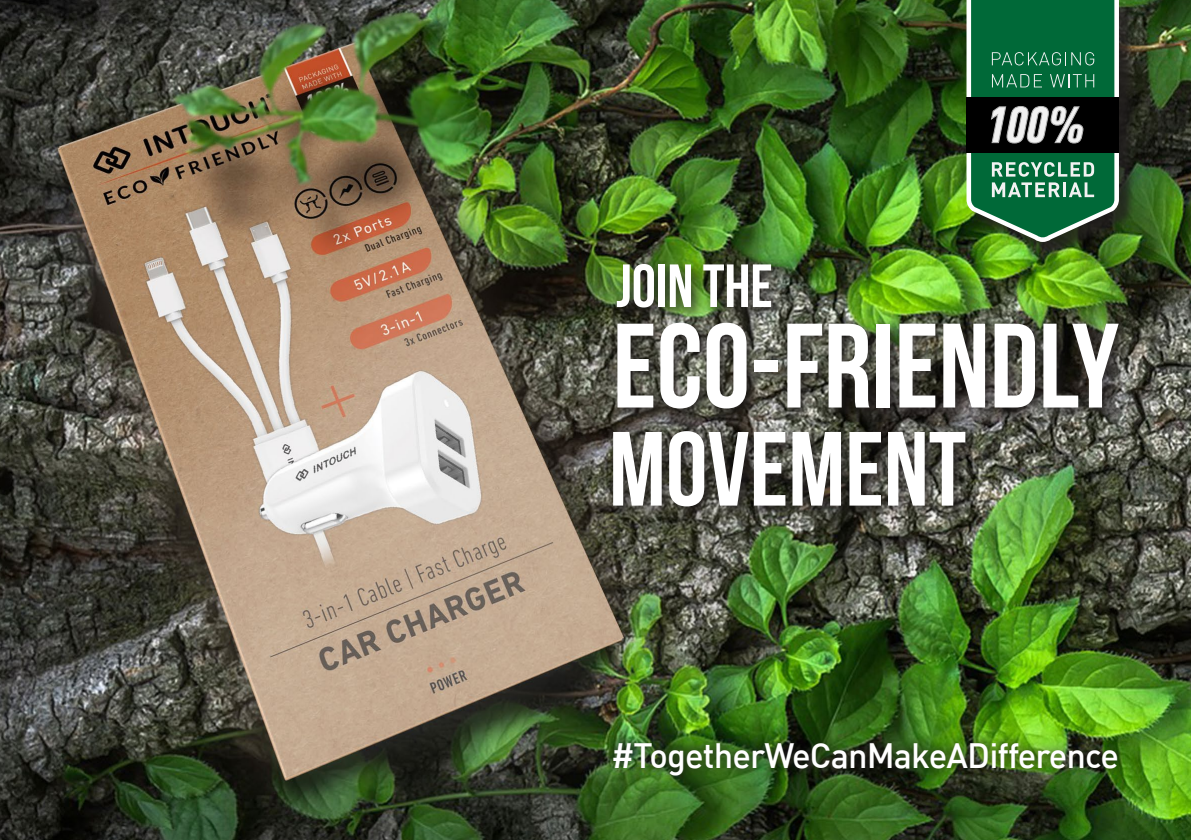
<style>
.page{position:relative;width:1191px;height:840px;background:#fff}
.page>*{position:absolute;margin:0;border:0;box-sizing:border-box;transform-origin:0 0}
.t1{font:700 119.6px "Bebas Neue";color:#fff}
.t2{font:700 105px "Bebas Neue";color:#fff}
.t3{font:700 60.8px "Bebas Neue";color:#fff}
.t4{font:italic 900 condensed 50.2px "DIN Pro";color:#f2f2f2}
.t5{font:500 34.4px "DIN";letter-spacing:-.025em;color:#fff}
</style>
<div class="page">
<img style="left:0;top:0;width:1191px;height:839px">
<div style="left:610px;top:257px;width:176px;height:65px;background:#231f20;opacity:.75"></div>
<div style="left:611px;top:316px;width:521px;height:107px;background:#231f20;opacity:.75"></div>
<div style="left:606px;top:424px;width:374px;height:97px;background:#231f20;opacity:.75"></div>
<div style="left:969px;top:3px;width:165px;height:254px;background:#231f20;opacity:.75"></div>
<svg style="left:966px;top:0;width:153px;height:242px;background:#27794f"></svg>
<div style="left:966px;top:97px;width:153px;height:55px;background:#000"></div>
<div style="left:605px;top:734px;width:520px;height:49px;background:#231f20;opacity:.83"></div>
<h3 class="t4" style="left:986px;top:86px;width:100px">100%</h3>
<p class="t3" style="left:616px;top:252px;width:158px">JOIN THE</p>
<p class="t1" style="left:612px;top:300px;width:508px">ECO-FRIENDLY</p>
<p class="t2" style="left:609px;top:411px;width:359px">MOVEMENT</p>
<p class="t5" style="left:611px;top:733px;width:509px">#TogetherWeCanMakeADifference</p>
</div>
